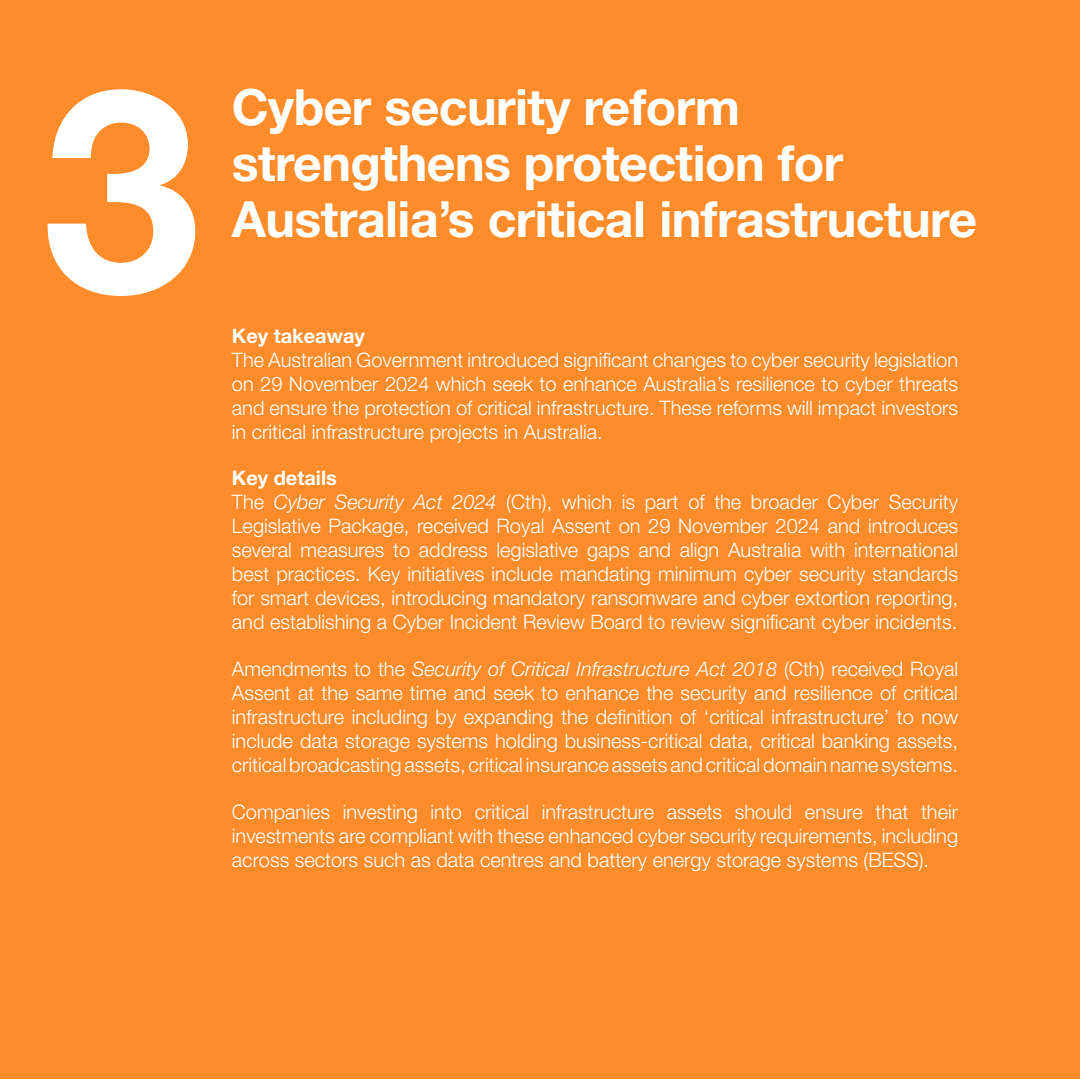
<style>
.page{position:relative;width:1080px;height:1080px;background:#ff8c2b}
.page>*{position:absolute;margin:0;border:0;box-sizing:border-box;transform-origin:0 0}
.heading{font:700 284px "Helvetica Neue LT Std";color:#fff}
.heading-2{font:700 50px/56px "Helvetica Neue LT Std";letter-spacing:-.01em;color:#fff}
.body_text{font:300 20px/24px "Helvetica Neue LT Std";color:#fff}
.s1{font-weight:700}
.s2{font-style:italic}
</style>
<div class="page">
<p class="heading" style="left:42px;top:16px;width:159px">3</p>
<p class="heading-2" style="left:232px;top:78px;width:747px">Cyber security reform strengthens protection for<br>Australia’s critical infrastructure</p>
<p class="body_text" style="left:232px;top:323px;width:728px"><span class="s1">Key takeaway<br></span>The Australian Government introduced significant changes to cyber security legislation on 29 November 2024 which seek to enhance Australia’s resilience to cyber threats and ensure the protection of critical infrastructure. These reforms will impact investors in critical infrastructure projects in Australia.</p>
<p class="body_text" style="left:232px;top:466px;width:728px"><span class="s1">Key details<br></span>The <span class="s2">Cyber Security Act 2024</span> (Cth), which is part of the broader Cyber Security Legislative Package, received Royal Assent on 29 November 2024 and introduces several measures to address legislative gaps and align Australia with international best practices. Key initiatives include mandating minimum cyber security standards for smart devices, introducing mandatory ransomware and cyber extortion reporting, and establishing a Cyber Incident Review Board to review significant cyber incidents.</p>
<p class="body_text" style="left:232px;top:657px;width:728px;text-align:justify">Amendments to the <span class="s2">Security of Critical Infrastructure Act 2018</span> (Cth) received Royal Assent at the same time and seek to enhance the security and resilience of critical infrastructure including by expanding the definition of ‘critical infrastructure’ to now include data storage systems holding business-critical data, critical banking assets, critical broadcasting assets, critical insurance assets and critical domain name systems.</p>
<p class="body_text" style="left:232px;top:799px;width:728px;text-align:justify">Companies investing into critical infrastructure assets should ensure that their investments are compliant with these enhanced cyber security requirements, including across sectors such as data centres and battery energy storage systems (BESS).</p>
</div>
